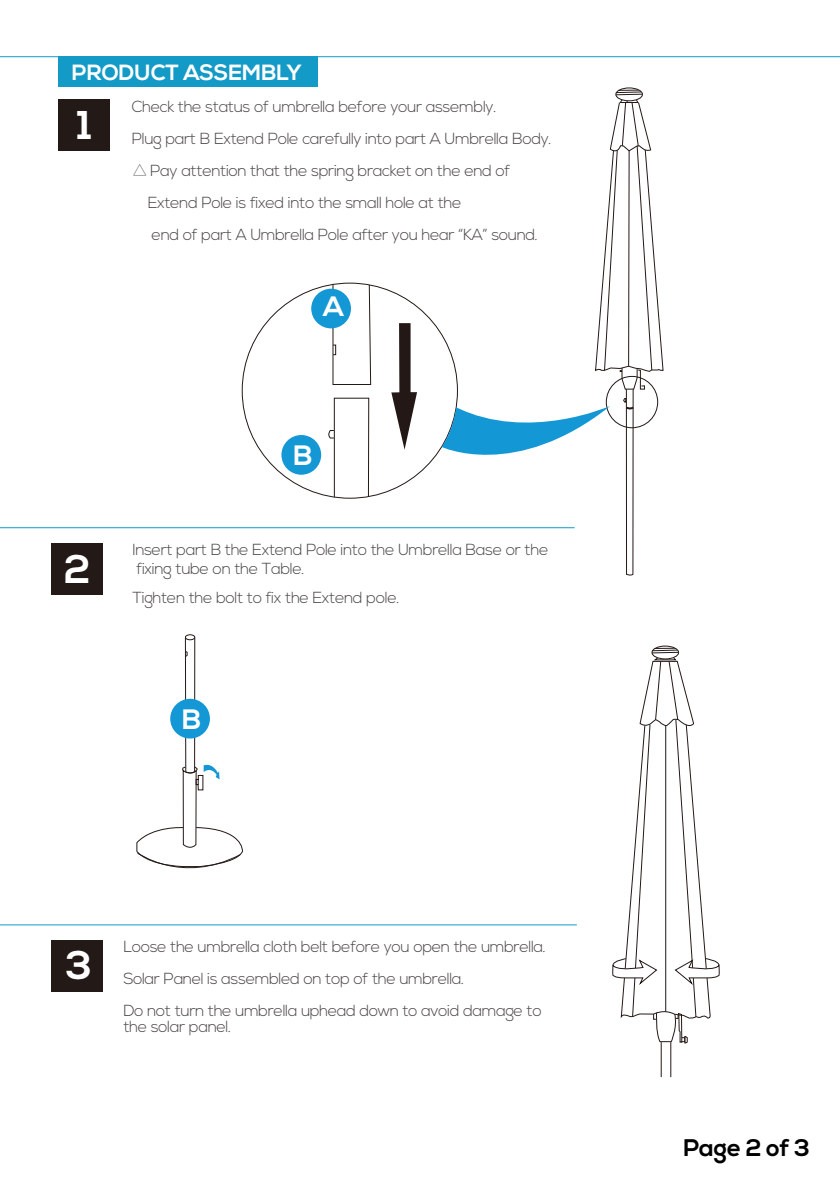
<style>
.page{position:relative;width:840px;height:1191px;background:#fff}
.page>*{position:absolute;margin:0;border:0;box-sizing:border-box;transform-origin:0 0}
.t1{font:700 40px "Nexa";color:#fff}
.t2{font:700 28px "Nexa";color:#fff}
.t3{font:700 24px "Nexa";color:#000}
.t4{font:700 22px "Nexa";color:#fff}
.t5{font:300 16px/32px "Nexa";letter-spacing:-.03em;color:#474443}
.s1{font-family:"Adobe Song Std"}
</style>
<div class="page">
<div style="left:58px;top:57px;width:259px;height:30px;background:#149ac7"></div>
<hr style="left:0;top:56px;width:839px;height:1px;background:#149ac7">
<div style="left:58px;top:99px;width:52px;height:52px;background:#231916"></div>
<div style="left:51px;top:543px;width:51px;height:52px;background:#231916"></div>
<hr style="left:0;top:527px;width:574px;height:1px;background:#149ac7">
<hr style="left:0;top:924px;width:576px;height:1px;background:#149ac7">
<svg style="left:136px;top:527px;width:107px;height:399px"></svg>
<svg style="left:326px;top:283px;width:45px;height:102px"></svg>
<svg style="left:326px;top:397px;width:43px;height:101px"></svg>
<svg style="left:391px;top:323px;width:26px;height:127px"></svg>
<div style="left:332px;top:344px;width:4px;height:11px;border:1px solid #231815"></div>
<div style="left:281px;top:435px;width:40px;height:40px;background:#1497d5;border-radius:50%"></div>
<div style="left:311px;top:289px;width:40px;height:39px;background:#1497d5;border-radius:50%"></div>
<div style="left:615px;top:87px;width:27px;height:14px;border:1px solid #231815;border-radius:50%"></div>
<div style="left:170px;top:699px;width:40px;height:39px;background:#1497d5;border-radius:50%"></div>
<div style="left:51px;top:939px;width:51px;height:52px;background:#231916"></div>
<svg style="left:441px;top:89px;width:279px;height:989px"></svg>
<h3 class="t4" style="left:72px;top:60px;width:231px">PRODUCT ASSEMBLY</h3>
<h1 class="t1" style="left:77px;top:102px;width:16px">1</h1>
<p class="t5" style="left:132px;top:91px;width:366px">Check the status of umbrella before your assembly.</p>
<p class="t5" style="left:132px;top:123px;width:421px">Plug part B Extend Pole carefully into part A Umbrella Body.</p>
<p class="t5" style="left:132px;top:155px;width:380px"><span class="s1">△</span> Pay attention that the spring bracket on the end of</p>
<p class="t5" style="left:148px;top:187px;width:315px">Extend Pole is fixed into the small hole at the</p>
<p class="t5" style="left:151px;top:219px;width:387px">end of part A Umbrella Pole after you hear “KA” sound.</p>
<h2 class="t2" style="left:323px;top:290px;width:22px">A</h2>
<h1 class="t1" style="left:64px;top:546px;width:28px">2</h1>
<h2 class="t2" style="left:293px;top:439px;width:21px">B</h2>
<p class="t5" style="left:132px;top:541px;width:417px;line-height:19.2px">Insert part B the Extend Pole into the Umbrella Base or the fixing tube on the Table.</p>
<p class="t5" style="left:132px;top:582px;width:268px">Tighten the bolt to fix the Extend pole.</p>
<h2 class="t2" style="left:182px;top:702px;width:21px">B</h2>
<h1 class="t1" style="left:66px;top:942px;width:28px">3</h1>
<p class="t5" style="left:123px;top:930px;width:424px">Loose the umbrella cloth belt before you open the umbrella.<br>Solar Panel is assembled on top of the umbrella.<br>Do not turn the umbrella uphead down to avoid damage to</p>
<p class="t5" style="left:123px;top:1010px;width:109px">the solar panel.</p>
<h3 class="t3" style="left:683px;top:1133px;width:128px">Page 2 of 3</h3>
</div>
